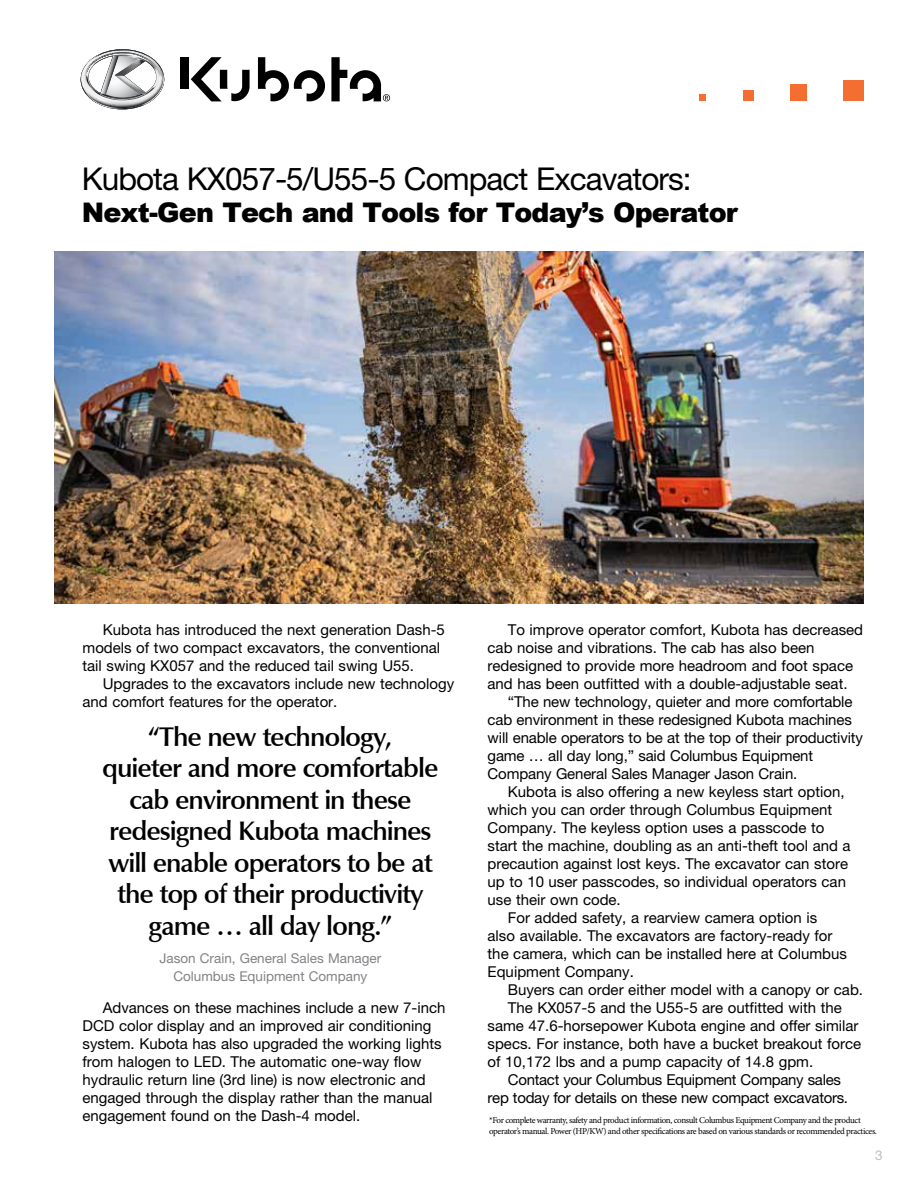
<style>
.page{position:relative;width:918px;height:1188px;background:#fff}
.page>*{position:absolute;margin:0;border:0;box-sizing:border-box;transform-origin:0 0}
.t1{font:31.5px "Helvetica Neue LT Std";letter-spacing:-.03em;color:#000}
.t2{font:600 27px/31.5px "Optima LT";letter-spacing:-.04em;color:#000;text-align:center}
.t3{font:900 27px "Arial";letter-spacing:-.03em;color:#000}
.t4{font:15px/18px "Helvetica Neue LT Std";color:#000}
.t5{font:15px "Helvetica Neue LT Std";letter-spacing:-.02em;color:#000}
.t6{font:13.5px/18px "Helvetica Neue LT Std";color:#808285;text-align:center}
.t7{font:13.5px "Helvetica Neue LT Std";color:#bcbec0}
.t8{font:9px/10.8px "Minion Pro";letter-spacing:-.045em;color:#000}
</style>
<div class="page">
<img style="left:54px;top:252px;width:810px;height:352px">
<div style="left:180px;top:57px;width:9px;height:32px;background:#000"></div>
<svg style="left:191px;top:57px;width:59px;height:44px"></svg>
<svg style="left:258px;top:57px;width:132px;height:45px"></svg>
<svg style="left:81px;top:49px;width:83px;height:60px"></svg>
<div style="left:844px;top:80px;width:20px;height:21px;background:#f36e30"></div>
<div style="left:791px;top:85px;width:16px;height:16px;background:#f36e30"></div>
<div style="left:699px;top:94px;width:7px;height:7px;background:#f36e30"></div>
<div style="left:743px;top:90px;width:11px;height:11px;background:#f36e30"></div>
<h1 class="t1" style="left:82px;top:160px;width:611px">Kubota KX057-5/U55-5 Compact Excavators:</h1>
<h2 class="t3" style="left:82px;top:193px;width:658px">Next-Gen Tech and Tools for Today’s Operator</h2>
<p class="t4" style="left:83px;top:620px;width:364px;text-indent:20px">Kubota has introduced the next generation Dash-5 models of two compact excavators, the conventional tail swing KX057 and the reduced tail swing U55.</p>
<p class="t4" style="left:83px;top:674px;width:373px;text-indent:20px">Upgrades to the excavators include new technology and comfort features for the operator.</p>
<h2 class="t2" style="left:102px;top:721px;width:338px">“The new technology,<br>quieter and more comfortable cab environment in these redesigned Kubota machines will enable operators to be at the top of their productivity game … all day long.”</h2>
<p class="t6" style="left:159px;top:949px;width:223px">Jason Crain, General Sales Manager<br>Columbus Equipment Company</p>
<p class="t4" style="left:83px;top:998px;width:364px;text-indent:20px">Advances on these machines include a new 7-inch DCD color display and an improved air conditioning system. Kubota has also upgraded the working lights from halogen to LED. The automatic one-way flow hydraulic return line (3rd line) is now electronic and engaged through the display rather than the manual engagement found on the Dash-4 model.</p>
<p class="t4" style="left:488px;top:620px;width:377px;text-indent:20px">To improve operator comfort, Kubota has decreased cab noise and vibrations. The cab has also been redesigned to provide more headroom and foot space and has been outfitted with a double-adjustable seat.</p>
<p class="t4" style="left:488px;top:692px;width:377px;text-indent:20px">“The new technology, quieter and more comfortable cab environment in these redesigned Kubota machines will enable operators to be at the top of their productivity game … all day long,” said Columbus Equipment Company General Sales Manager Jason Crain.</p>
<p class="t4" style="left:508px;top:782px;width:338px">Kubota is also offering a new keyless start option,</p>
<p class="t4" style="left:488px;top:800px;width:346px">which you can order through Columbus Equipment</p>
<p class="t4" style="left:488px;top:818px;width:338px">Company. The keyless option uses a passcode to</p>
<p class="t4" style="left:488px;top:836px;width:365px">start the machine, doubling as an anti-theft tool and a</p>
<p class="t4" style="left:488px;top:854px;width:362px">precaution against lost keys. The excavator can store</p>
<p class="t4" style="left:488px;top:872px;width:360px">up to 10 user passcodes, so individual operators can</p>
<p class="t4" style="left:488px;top:890px;width:135px">use their own code.</p>
<p class="t4" style="left:508px;top:908px;width:311px">For added safety, a rearview camera option is</p>
<p class="t4" style="left:488px;top:926px;width:346px">also available. The excavators are factory-ready for</p>
<p class="t4" style="left:488px;top:944px;width:361px">the camera, which can be installed here at Columbus</p>
<p class="t4" style="left:488px;top:962px;width:148px">Equipment Company.</p>
<p class="t4" style="left:508px;top:980px;width:357px">Buyers can order either model with a canopy or cab.</p>
<p class="t4" style="left:508px;top:998px;width:336px">The KX057-5 and the U55-5 are outfitted with the</p>
<p class="t4" style="left:488px;top:1016px;width:372px">same 47.6-horsepower Kubota engine and offer similar</p>
<p class="t4" style="left:488px;top:1034px;width:375px">specs. For instance, both have a bucket breakout force</p>
<p class="t4" style="left:488px;top:1052px;width:327px">of 10,172 lbs and a pump capacity of 14.8 gpm.</p>
<p class="t5" style="left:508px;top:1071px;width:335px">Contact your Columbus Equipment Company sales</p>
<p class="t5" style="left:488px;top:1089px;width:362px">rep today for details on these new compact excavators.</p>
<p class="t8" style="left:489px;top:1115px;width:389px">*For complete warranty, safety and product information, consult Columbus Equipment Company and the product operator’s manual. Power (HP/KW) and other specifications are based on various standards or recommended practices.</p>
<p class="t7" style="left:875px;top:1148px;width:9px">3</p>
</div>
